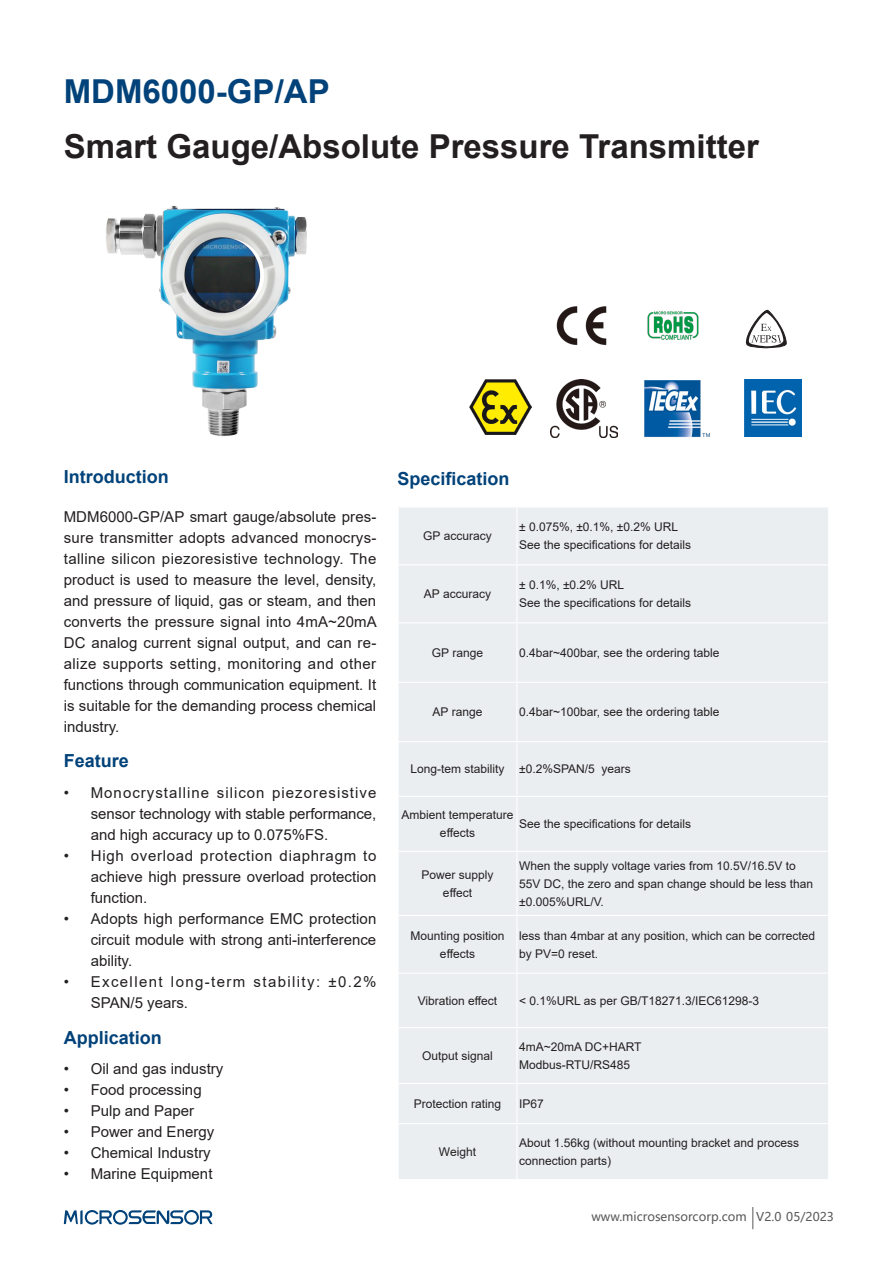
<style>
.page{position:relative;width:893px;height:1263px;background:#fff}
.page>*{position:absolute;margin:0;border:0;box-sizing:border-box;transform-origin:0 0}
.t1{font:700 33px "Arial";color:#231f20}
.t2{font:700 33px "Arial";color:#004279}
.t3{font:700 18px "Arial";color:#004279}
.t4{font:15px/21px "Arial";color:#231f20;text-align:justify}
.t5{font:15px/21px "Arial";letter-spacing:.09em;color:#231f20}
.t6{font:12px/18px "Arial";color:#231f20}
.t7{font:12px "Microsoft Ya Hei";letter-spacing:.005em;color:#57585a}
</style>
<div class="page">
<svg style="left:64px;top:1210px;width:149px;height:15px"></svg>
<svg style="left:752px;top:1207px;width:1px;height:22px"></svg>
<img style="left:556px;top:306px;width:51px;height:40px">
<img style="left:647px;top:311px;width:52px;height:29px">
<img style="left:470px;top:379px;width:61px;height:55px">
<img style="left:550px;top:379px;width:67px;height:58px">
<img style="left:644px;top:380px;width:66px;height:57px">
<img style="left:744px;top:379px;width:58px;height:58px">
<div style="left:399px;top:508px;width:429px;height:671px;background:#ebeef1"></div>
<div style="left:399px;top:797px;width:429px;height:286px;background:#ebeef1"></div>
<hr style="left:516px;top:1028px;width:1px;height:55px;background:#fff">
<hr style="left:516px;top:797px;width:1px;height:54px;background:#fff">
<hr style="left:516px;top:507px;width:1px;height:57px;background:#fff">
<hr style="left:398px;top:564px;width:119px;height:1px;background:#fff">
<hr style="left:517px;top:564px;width:312px;height:1px;background:#fff">
<hr style="left:516px;top:565px;width:1px;height:57px;background:#fff">
<hr style="left:398px;top:622px;width:119px;height:1px;background:#fff">
<hr style="left:517px;top:622px;width:312px;height:1px;background:#fff">
<hr style="left:516px;top:623px;width:1px;height:59px;background:#fff">
<hr style="left:398px;top:682px;width:119px;height:1px;background:#fff">
<hr style="left:517px;top:682px;width:312px;height:1px;background:#fff">
<hr style="left:516px;top:683px;width:1px;height:58px;background:#fff">
<hr style="left:398px;top:741px;width:119px;height:1px;background:#fff">
<hr style="left:517px;top:741px;width:312px;height:1px;background:#fff">
<hr style="left:516px;top:742px;width:1px;height:54px;background:#fff">
<hr style="left:398px;top:796px;width:119px;height:1px;background:#fff">
<hr style="left:517px;top:796px;width:312px;height:1px;background:#fff">
<hr style="left:398px;top:851px;width:119px;height:1px;background:#fff">
<hr style="left:517px;top:851px;width:312px;height:1px;background:#fff">
<hr style="left:516px;top:852px;width:1px;height:63px;background:#fff">
<hr style="left:398px;top:915px;width:119px;height:1px;background:#fff">
<hr style="left:517px;top:915px;width:312px;height:1px;background:#fff">
<hr style="left:516px;top:916px;width:1px;height:56px;background:#fff">
<hr style="left:398px;top:972px;width:119px;height:2px;background:#fff">
<hr style="left:517px;top:972px;width:312px;height:2px;background:#fff">
<hr style="left:516px;top:974px;width:1px;height:53px;background:#fff">
<hr style="left:398px;top:1027px;width:119px;height:1px;background:#fff">
<hr style="left:517px;top:1027px;width:312px;height:1px;background:#fff">
<hr style="left:398px;top:1083px;width:119px;height:1px;background:#fff">
<hr style="left:517px;top:1083px;width:312px;height:1px;background:#fff">
<hr style="left:516px;top:1084px;width:1px;height:39px;background:#fff">
<hr style="left:398px;top:1123px;width:119px;height:1px;background:#fff">
<hr style="left:517px;top:1123px;width:312px;height:1px;background:#fff">
<hr style="left:516px;top:1124px;width:1px;height:55px;background:#fff">
<img style="left:106px;top:205px;width:201px;height:231px">
<svg style="left:746px;top:310px;width:41px;height:39px"></svg>
<p class="t2" style="left:64px;top:68px;width:267px">MDM6000-GP/AP</p>
<p class="t1" style="left:64px;top:123px;width:697px">Smart Gauge/Absolute Pressure Transmitter</p>
<p class="t3" style="left:64px;top:464px;width:106px">Introduction</p>
<p class="t4" style="left:64px;top:506px;width:315px">MDM6000-GP/AP smart gauge/absolute pres&shy;sure transmitter adopts advanced monocrys&shy;talline silicon piezoresistive technology. The product is used to measure the level, density, and pressure of liquid, gas or steam, and then converts the pressure signal into 4mA~20mA DC analog current signal output, and can re&shy;alize supports setting, monitoring and other functions through communication equipment. It is suitable for the demanding process chemical industry.</p>
<p class="t3" style="left:64px;top:748px;width:67px">Feature</p>
<p class="t4" style="left:91px;top:782px;width:287px;text-indent:-27px">• Monocrystalline silicon piezoresistive sensor technology with stable performance, and high accuracy up to 0.075%FS.</p>
<p class="t4" style="left:91px;top:845px;width:287px;text-indent:-27px">• High overload protection diaphragm to achieve high pressure overload protection function.</p>
<p class="t4" style="left:91px;top:908px;width:287px;text-indent:-27px">• Adopts high performance EMC protection circuit module with strong anti-interference ability.</p>
<p class="t5" style="left:91px;top:971px;width:287px;text-indent:-27px">• Excellent long-term stability: ±0.2%<br>SPAN/5 years.</p>
<p class="t3" style="left:64px;top:1025px;width:100px">Application</p>
<p class="t4" style="left:64px;top:1058px;width:161px">• Oil and gas industry</p>
<p class="t4" style="left:64px;top:1079px;width:139px">• Food processing</p>
<p class="t4" style="left:64px;top:1100px;width:132px">• Pulp and Paper</p>
<p class="t4" style="left:64px;top:1121px;width:152px">• Power and Energy</p>
<p class="t4" style="left:64px;top:1142px;width:149px">• Chemical Industry</p>
<p class="t4" style="left:64px;top:1163px;width:150px">• Marine Equipment</p>
<p class="t3" style="left:398px;top:466px;width:114px">Specification</p>
<p class="t6" style="left:423px;top:527px;width:70px">GP accuracy</p>
<p class="t6" style="left:424px;top:585px;width:69px">AP accuracy</p>
<p class="t6" style="left:519px;top:518px;width:161px">± 0.075%, ±0.1%, ±0.2% URL</p>
<p class="t6" style="left:519px;top:536px;width:174px">See the specifications for details</p>
<p class="t6" style="left:519px;top:576px;width:107px">± 0.1%, ±0.2% URL</p>
<p class="t6" style="left:519px;top:594px;width:174px">See the specifications for details</p>
<p class="t6" style="left:432px;top:643px;width:53px">GP range</p>
<p class="t6" style="left:519px;top:643px;width:202px">0.4bar~400bar, see the ordering table</p>
<p class="t6" style="left:433px;top:703px;width:51px">AP range</p>
<p class="t6" style="left:519px;top:703px;width:202px">0.4bar~100bar, see the ordering table</p>
<p class="t6" style="left:410px;top:760px;width:96px">Long-tem stability</p>
<p class="t6" style="left:519px;top:760px;width:113px">±0.2%SPAN/5 years</p>
<p class="t6" style="left:401px;top:806px;width:114px;text-align:center">Ambient temperature effects</p>
<p class="t6" style="left:519px;top:815px;width:174px">See the specifications for details</p>
<p class="t6" style="left:421px;top:865px;width:74px">Power supply</p>
<p class="t6" style="left:443px;top:883px;width:31px">effect</p>
<p class="t6" style="left:519px;top:856px;width:296px">When the supply voltage varies from 10.5V/16.5V to<br>55V DC, the zero and span change should be less than ±0.005%URL/V.</p>
<p class="t6" style="left:410px;top:926px;width:96px;text-align:center">Mounting position effects</p>
<p class="t6" style="left:519px;top:926px;width:298px">less than 4mbar at any position, which can be corrected by PV=0 reset.</p>
<p class="t6" style="left:418px;top:991px;width:81px">Vibration effect</p>
<p class="t6" style="left:519px;top:991px;width:242px">&lt; 0.1%URL as per GB/T18271.3/IEC61298-3</p>
<p class="t6" style="left:422px;top:1046px;width:72px">Output signal</p>
<p class="t6" style="left:519px;top:1037px;width:124px">4mA~20mA DC+HART</p>
<p class="t6" style="left:519px;top:1055px;width:113px">Modbus-RTU/RS485</p>
<p class="t6" style="left:414px;top:1094px;width:89px">Protection rating</p>
<p class="t6" style="left:519px;top:1094px;width:26px">IP67</p>
<p class="t6" style="left:439px;top:1142px;width:39px">Weight</p>
<p class="t6" style="left:519px;top:1133px;width:282px">About 1.56kg (without mounting bracket and process connection parts)</p>
<p class="t7" style="left:591px;top:1208px;width:244px">www.microsensorcorp.com V2.0 05/2023</p>
</div>
